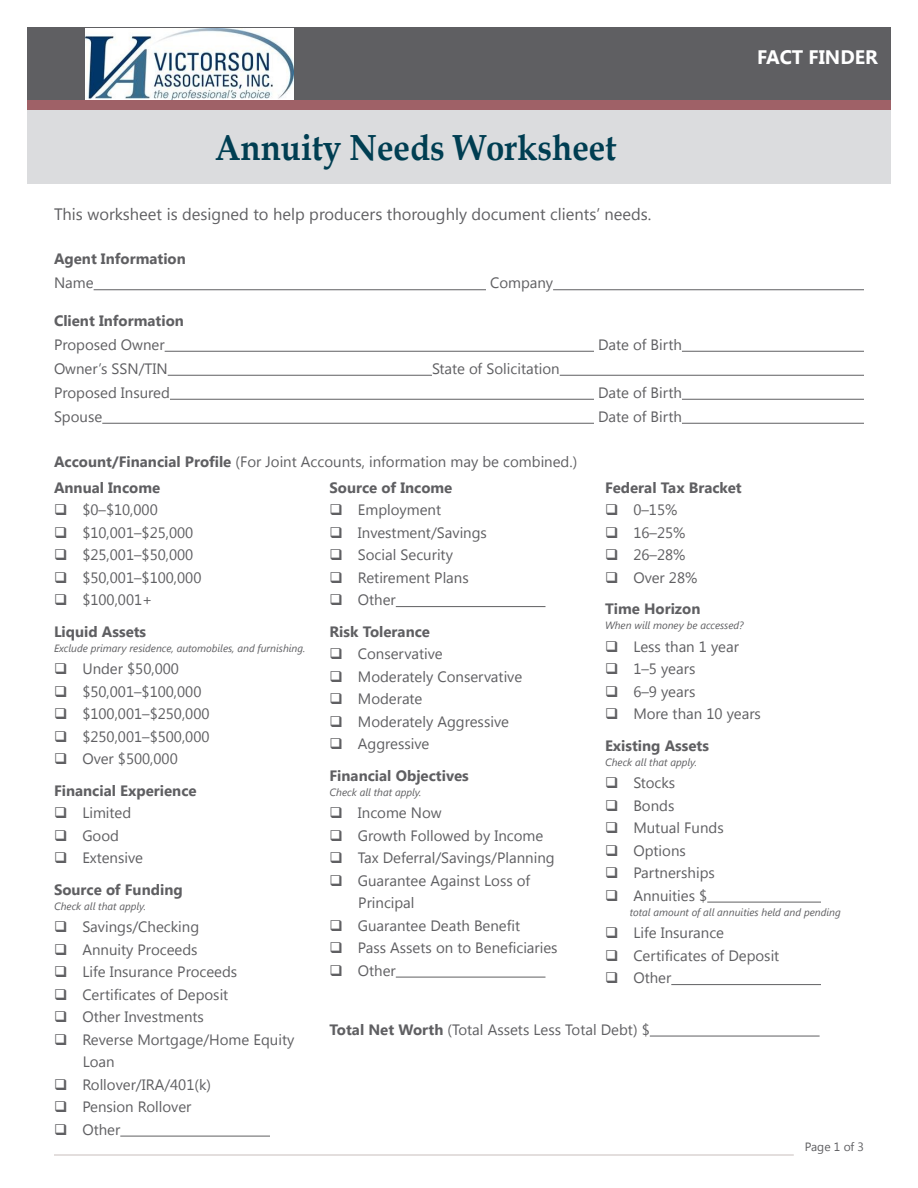
<style>
.page{position:relative;width:918px;height:1188px;background:#fff}
.page>*{position:absolute;margin:0;border:0;box-sizing:border-box;transform-origin:0 0}
.t1{font:700 36.3px "Book Antiqua";color:#003e52;scale:.91 1}
.t2{font:700 19.5px "Segoe UI";color:#fff}
.t3{font:16.5px "Segoe UI";color:#5f5f62}
.Subhead{font:15px/22.5px "Segoe UI";color:#5f5f62}
.t4{font:700 15px "Segoe UI";color:#5f5f62}
.t5{font:12px "Segoe UI";letter-spacing:-.01em;color:#5f5f62}
.t6{font:italic 10.5px "Segoe UI";color:#5f5f62}
.s1{font-weight:700}
</style>
<div class="page">
<div style="left:27px;top:99px;width:864px;height:11px;background:#9f6167"></div>
<div style="left:27px;top:110px;width:864px;height:74px;background:#dbdcde"></div>
<div style="left:27px;top:27px;width:864px;height:72px;background:#5f5f62"></div>
<hr style="left:54px;top:1154px;width:740px;height:2px;background:#dad4d2">
<hr style="left:94px;top:289px;width:392px;height:1px;background:#5f5f62">
<hr style="left:553px;top:289px;width:311px;height:1px;background:#5f5f62">
<hr style="left:165px;top:351px;width:429px;height:1px;background:#5f5f62">
<hr style="left:682px;top:351px;width:182px;height:1px;background:#5f5f62">
<hr style="left:168px;top:375px;width:264px;height:1px;background:#5f5f62">
<hr style="left:560px;top:375px;width:304px;height:1px;background:#5f5f62">
<hr style="left:170px;top:399px;width:424px;height:1px;background:#5f5f62">
<hr style="left:682px;top:399px;width:182px;height:1px;background:#5f5f62">
<hr style="left:102px;top:423px;width:492px;height:1px;background:#5f5f62">
<hr style="left:682px;top:423px;width:182px;height:1px;background:#5f5f62">
<hr style="left:120px;top:1136px;width:150px;height:1px;background:#5f5f62">
<hr style="left:396px;top:606px;width:150px;height:1px;background:#5f5f62">
<hr style="left:396px;top:977px;width:150px;height:1px;background:#5f5f62">
<hr style="left:707px;top:902px;width:114px;height:1px;background:#5f5f62">
<hr style="left:671px;top:984px;width:150px;height:1px;background:#5f5f62">
<hr style="left:650px;top:1036px;width:170px;height:1px;background:#5f5f62">
<img style="left:86px;top:28px;width:207px;height:71px">
<h1 class="t1" style="left:215px;top:123px;width:443px">Annuity Needs Worksheet</h1>
<h2 class="t2" style="left:757px;top:43px;width:122px">FACT FINDER</h2>
<p class="t3" style="left:54px;top:203px;width:599px">This worksheet is designed to help producers thoroughly document clients’ needs.</p>
<p class="t4" style="left:54px;top:248px;width:133px">Agent Information</p>
<p class="Subhead" style="left:54px;top:271px;width:41px">Name</p>
<p class="Subhead" style="left:490px;top:271px;width:65px">Company</p>
<p class="t4" style="left:54px;top:310px;width:131px">Client Information</p>
<p class="Subhead" style="left:54px;top:333px;width:112px">Proposed Owner</p>
<p class="Subhead" style="left:598px;top:333px;width:85px">Date of Birth</p>
<p class="Subhead" style="left:54px;top:357px;width:115px">Owner’s SSN/TIN</p>
<p class="Subhead" style="left:432px;top:357px;width:129px">State of Solicitation</p>
<p class="Subhead" style="left:54px;top:381px;width:117px">Proposed Insured</p>
<p class="Subhead" style="left:598px;top:381px;width:85px">Date of Birth</p>
<p class="Subhead" style="left:54px;top:405px;width:50px">Spouse</p>
<p class="Subhead" style="left:598px;top:405px;width:85px">Date of Birth</p>
<p class="Subhead" style="left:54px;top:450px;width:525px"><span class="s1">Account/Financial Profile</span> (For Joint Accounts, information may be combined.)</p>
<p class="t4" style="left:54px;top:477px;width:108px">Annual Income</p>
<p class="Subhead" style="left:54px;top:498px;width:105px">❑ $0–$10,000</p>
<p class="Subhead" style="left:54px;top:520px;width:141px">❑ $10,001–$25,000</p>
<p class="Subhead" style="left:54px;top:543px;width:141px">❑ $25,001–$50,000</p>
<p class="Subhead" style="left:54px;top:565px;width:149px">❑ $50,001–$100,000</p>
<p class="Subhead" style="left:54px;top:588px;width:100px">❑ $100,001+</p>
<p class="t4" style="left:54px;top:621px;width:94px">Liquid Assets</p>
<p class="t6" style="left:54px;top:641px;width:253px">Exclude primary residence, automobiles, and furnishing.</p>
<p class="Subhead" style="left:54px;top:657px;width:126px">❑ Under $50,000</p>
<p class="Subhead" style="left:54px;top:679px;width:149px">❑ $50,001–$100,000</p>
<p class="Subhead" style="left:54px;top:702px;width:157px">❑ $100,001–$250,000</p>
<p class="Subhead" style="left:54px;top:724px;width:157px">❑ $250,001–$500,000</p>
<p class="Subhead" style="left:54px;top:747px;width:125px">❑ Over $500,000</p>
<p class="t4" style="left:54px;top:780px;width:144px">Financial Experience</p>
<p class="Subhead" style="left:54px;top:801px;width:79px">❑ Limited</p>
<p class="Subhead" style="left:54px;top:823px;width:67px">❑ Good</p>
<p class="Subhead" style="left:54px;top:846px;width:91px">❑ Extensive</p>
<p class="t4" style="left:54px;top:879px;width:130px">Source of Funding</p>
<p class="t6" style="left:54px;top:899px;width:94px">Check all that apply.</p>
<p class="Subhead" style="left:54px;top:915px;width:147px">❑ Savings/Checking</p>
<p class="Subhead" style="left:54px;top:937px;width:145px">❑ Annuity Proceeds</p>
<p class="Subhead" style="left:54px;top:960px;width:185px">❑ Life Insurance Proceeds</p>
<p class="Subhead" style="left:54px;top:982px;width:176px">❑ Certificates of Deposit</p>
<p class="Subhead" style="left:54px;top:1005px;width:151px">❑ Other Investments</p>
<p class="Subhead" style="left:83px;top:1027px;width:213px;text-indent:-29px">❑ Reverse Mortgage/Home Equity<br>Loan</p>
<p class="Subhead" style="left:54px;top:1072px;width:159px">❑ Rollover/IRA/401(k)</p>
<p class="Subhead" style="left:54px;top:1095px;width:139px">❑ Pension Rollover</p>
<p class="Subhead" style="left:54px;top:1117px;width:68px">❑ Other</p>
<p class="t4" style="left:330px;top:477px;width:124px">Source of Income</p>
<p class="Subhead" style="left:330px;top:498px;width:113px">❑ Employment</p>
<p class="Subhead" style="left:330px;top:520px;width:159px">❑ Investment/Savings</p>
<p class="Subhead" style="left:330px;top:543px;width:125px">❑ Social Security</p>
<p class="Subhead" style="left:330px;top:565px;width:141px">❑ Retirement Plans</p>
<p class="Subhead" style="left:330px;top:588px;width:68px">❑ Other</p>
<p class="t4" style="left:330px;top:621px;width:102px">Risk Tolerance</p>
<p class="Subhead" style="left:330px;top:642px;width:115px">❑ Conservative</p>
<p class="Subhead" style="left:330px;top:664px;width:194px">❑ Moderately Conservative</p>
<p class="Subhead" style="left:330px;top:687px;width:94px">❑ Moderate</p>
<p class="Subhead" style="left:330px;top:709px;width:181px">❑ Moderately Aggressive</p>
<p class="Subhead" style="left:330px;top:732px;width:101px">❑ Aggressive</p>
<p class="t4" style="left:330px;top:765px;width:141px">Financial Objectives</p>
<p class="t6" style="left:330px;top:785px;width:94px">Check all that apply.</p>
<p class="Subhead" style="left:330px;top:801px;width:114px">❑ Income Now</p>
<p class="Subhead" style="left:330px;top:823px;width:215px">❑ Growth Followed by Income</p>
<p class="Subhead" style="left:330px;top:846px;width:227px">❑ Tax Deferral/Savings/Planning</p>
<p class="Subhead" style="left:358px;top:868px;width:173px;text-indent:-29px">❑ Guarantee Against Loss of<br>Principal</p>
<p class="Subhead" style="left:330px;top:913px;width:192px">❑ Guarantee Death Benefit</p>
<p class="Subhead" style="left:330px;top:936px;width:230px">❑ Pass Assets on to Beneficiaries</p>
<p class="Subhead" style="left:330px;top:958px;width:68px">❑ Other</p>
<p class="t4" style="left:605px;top:477px;width:138px">Federal Tax Bracket</p>
<p class="Subhead" style="left:605px;top:498px;width:74px">❑ 0–15%</p>
<p class="Subhead" style="left:605px;top:520px;width:82px">❑ 16–25%</p>
<p class="Subhead" style="left:605px;top:543px;width:82px">❑ 26–28%</p>
<p class="Subhead" style="left:605px;top:565px;width:94px">❑ Over 28%</p>
<p class="t4" style="left:605px;top:598px;width:97px">Time Horizon</p>
<p class="t6" style="left:605px;top:618px;width:140px">When will money be accessed?</p>
<p class="Subhead" style="left:605px;top:634px;width:135px">❑ Less than 1 year</p>
<p class="Subhead" style="left:605px;top:657px;width:92px">❑ 1–5 years</p>
<p class="Subhead" style="left:605px;top:679px;width:92px">❑ 6–9 years</p>
<p class="Subhead" style="left:605px;top:702px;width:158px">❑ More than 10 years</p>
<p class="t4" style="left:605px;top:735px;width:106px">Existing Assets</p>
<p class="t6" style="left:605px;top:755px;width:94px">Check all that apply.</p>
<p class="Subhead" style="left:605px;top:771px;width:72px">❑ Stocks</p>
<p class="Subhead" style="left:605px;top:793px;width:71px">❑ Bonds</p>
<p class="Subhead" style="left:605px;top:816px;width:120px">❑ Mutual Funds</p>
<p class="Subhead" style="left:605px;top:838px;width:82px">❑ Options</p>
<p class="Subhead" style="left:605px;top:861px;width:111px">❑ Partnerships</p>
<p class="Subhead" style="left:605px;top:883px;width:104px">❑ Annuities $</p>
<p class="t6" style="left:630px;top:905px;width:212px">total amount of all annuities held and pending</p>
<p class="Subhead" style="left:605px;top:921px;width:121px">❑ Life Insurance</p>
<p class="Subhead" style="left:605px;top:943px;width:176px">❑ Certificates of Deposit</p>
<p class="Subhead" style="left:605px;top:966px;width:68px">❑ Other</p>
<p class="Subhead" style="left:330px;top:1017px;width:322px"><span class="s1">Total Net Worth</span> (Total Assets Less Total Debt) $</p>
<p class="t5" style="left:805px;top:1139px;width:61px">Page 1 of 3</p>
</div>
